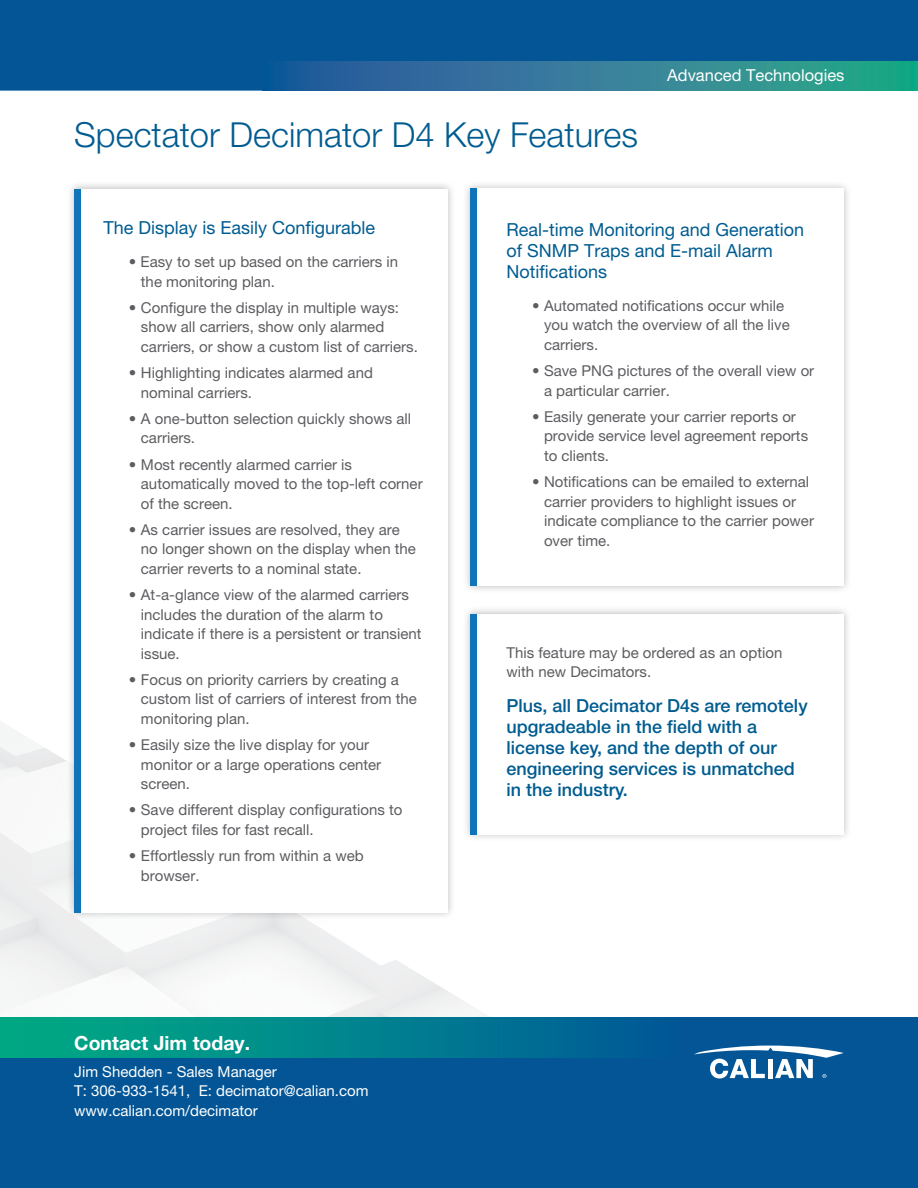
<style>
.page{position:relative;width:918px;height:1188px;background:#fff}
.page>*{position:absolute;margin:0;border:0;box-sizing:border-box;transform-origin:0 0}
.t1{font:300 34.5px "Helvetica Neue LT Pro";color:#005c90}
.t2{font:700 19.5px "Helvetica Neue LT Pro";color:#fff}
.t3{font:500 18px/21px "Helvetica Neue LT Pro";color:#005c90}
.t4{font:18px/21px "Helvetica Neue LT Pro";color:#005c90}
.t5{font:16.5px "Helvetica Neue LT Pro";color:#fff}
.t6{font:15px/19.5px "Helvetica Neue LT Pro";color:#5e5c60}
.t7{font:15px/19.5px "Helvetica Neue LT Pro";color:#fff}
</style>
<div class="page">
<div style="left:0;top:0;width:918px;height:91px;background:#035595"></div>
<img style="left:262px;top:61px;width:656px;height:30px">
<div style="left:0;top:1017px;width:918px;height:171px;background:#035595"></div>
<div style="left:0;top:1017px;width:678px;height:40px;background:linear-gradient(to right,#00ae83,#005a97)"></div>
<svg style="left:694px;top:1046px;width:150px;height:33px"></svg>
<div style="left:66px;top:180px;width:389px;height:741px;background:#000;opacity:.27"></div>
<div style="left:74px;top:189px;width:373px;height:724px;background:#fff"></div>
<div style="left:74px;top:189px;width:7px;height:724px;background:#0f74b9"></div>
<div style="left:462px;top:180px;width:390px;height:414px;background:#000;opacity:.27"></div>
<div style="left:471px;top:189px;width:373px;height:397px;background:#fff"></div>
<div style="left:471px;top:189px;width:6px;height:397px;background:#0f74b9"></div>
<div style="left:462px;top:606px;width:390px;height:237px;background:#000;opacity:.27"></div>
<div style="left:471px;top:614px;width:373px;height:220px;background:#fff"></div>
<div style="left:471px;top:614px;width:6px;height:220px;background:#0f74b9"></div>
<h1 class="t1" style="left:74px;top:113px;width:565px">Spectator Decimator D4 Key Features</h1>
<p class="t5" style="left:687px;top:64px;width:179px">Advanced Technologies</p>
<p class="t5" style="left:667px;top:65px;width:179px">Advanced Technologies</p>
<p class="t4" style="left:103px;top:217px;width:273px">The Display is Easily Configurable</p>
<p class="t6" style="left:141px;top:252px;width:259px;text-indent:-12px">• Easy to set up based on the carriers in the monitoring plan.</p>
<p class="t6" style="left:141px;top:298px;width:278px;text-indent:-12px">• Configure the display in multiple ways: show all carriers, show only alarmed carriers, or show a custom list of carriers.</p>
<p class="t6" style="left:141px;top:363px;width:233px;text-indent:-12px">• Highlighting indicates alarmed and nominal carriers.</p>
<p class="t6" style="left:141px;top:409px;width:272px;text-indent:-12px">• A one-button selection quickly shows all carriers.</p>
<p class="t6" style="left:141px;top:454px;width:283px;text-indent:-12px">• Most recently alarmed carrier is automatically moved to the top-left corner of the screen.</p>
<p class="t6" style="left:141px;top:520px;width:277px;text-indent:-12px">• As carrier issues are resolved, they are no longer shown on the display when the carrier reverts to a nominal state.</p>
<p class="t6" style="left:141px;top:585px;width:282px;text-indent:-12px">• At-a-glance view of the alarmed carriers includes the duration of the alarm to indicate if there is a persistent or transient issue.</p>
<p class="t6" style="left:141px;top:670px;width:277px;text-indent:-12px">• Focus on priority carriers by creating a custom list of carriers of interest from the monitoring plan.</p>
<p class="t6" style="left:141px;top:735px;width:242px;text-indent:-12px">• Easily size the live display for your monitor or a large operations center screen.</p>
<p class="t6" style="left:141px;top:800px;width:263px;text-indent:-12px">• Save different display configurations to project files for fast recall.</p>
<p class="t6" style="left:141px;top:846px;width:224px;text-indent:-12px">• Effortlessly run from within a web browser.</p>
<h2 class="t2" style="left:74px;top:1031px;width:177px">Contact Jim today.</h2>
<p class="t7" style="left:74px;top:1061px;width:296px">Jim Shedden - Sales Manager<br>T: 306-933-1541, E: decimator@calian.com www.calian.com/decimator</p>
<p class="t4" style="left:507px;top:219px;width:299px">Real-time Monitoring and Generation of SNMP Traps and E-mail Alarm<br>Notifications</p>
<p class="t6" style="left:544px;top:296px;width:247px;text-indent:-12px">• Automated notifications occur while you watch the overview of all the live carriers.</p>
<p class="t6" style="left:544px;top:361px;width:272px;text-indent:-12px">• Save PNG pictures of the overall view or a particular carrier.</p>
<p class="t6" style="left:544px;top:407px;width:266px;text-indent:-12px">• Easily generate your carrier reports or provide service level agreement reports to clients.</p>
<p class="t6" style="left:544px;top:472px;width:272px;text-indent:-12px">• Notifications can be emailed to external carrier providers to highlight issues or indicate compliance to the carrier power over time.</p>
<p class="t6" style="left:507px;top:642px;width:277px">This feature may be ordered as an option with new Decimators.</p>
<p class="t3" style="left:507px;top:695px;width:303px">Plus, all Decimator D4s are remotely upgradeable in the field with a license key, and the depth of our engineering services is unmatched in the industry.</p>
</div>
